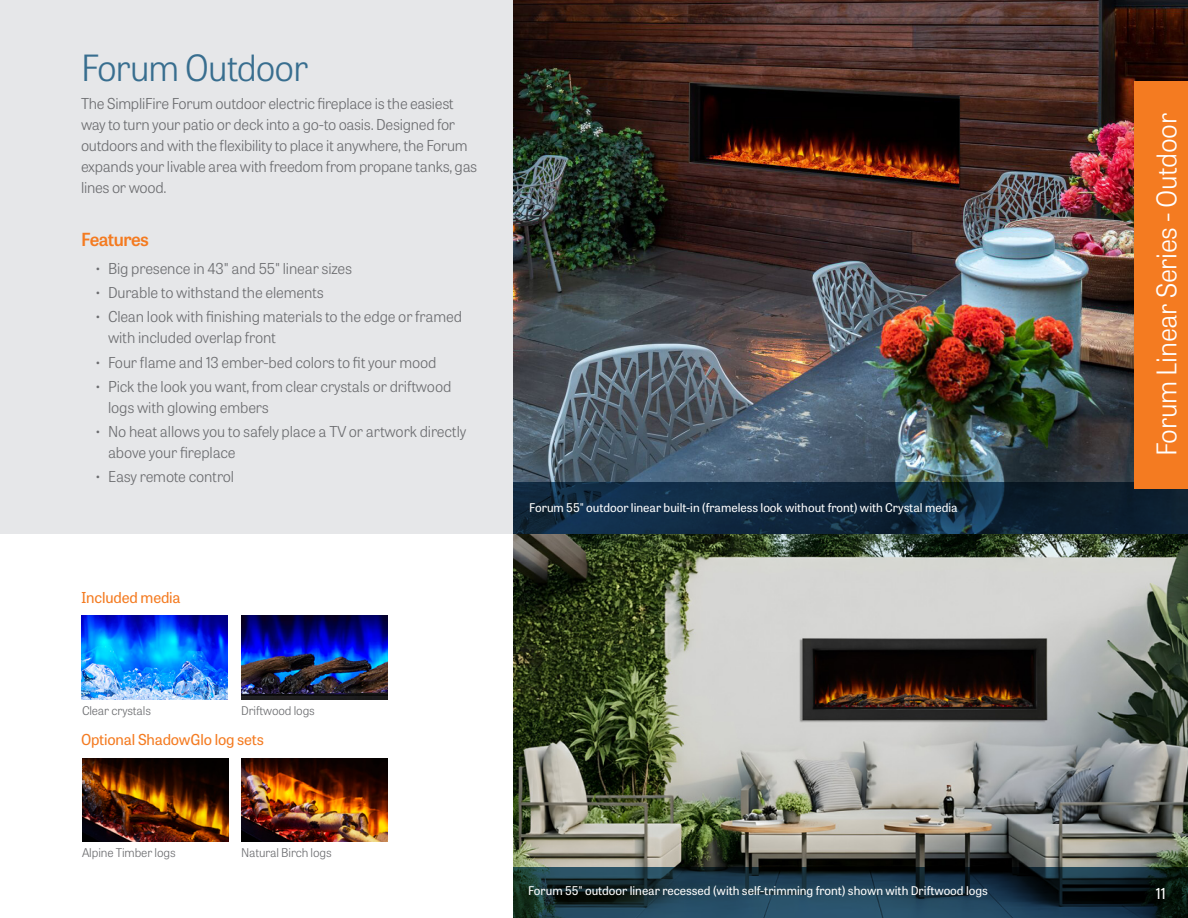
<style>
.page{position:relative;width:1188px;height:918px;background:#fff}
.page>*{position:absolute;margin:0;border:0;box-sizing:border-box;transform-origin:0 0}
.t1{font:300 36px "Tablet Gothic";letter-spacing:-.025em;color:#386e8f}
.t2{font:300 27px "Tablet Gothic";letter-spacing:-.01em;color:#fff}
.t3{font:600 18px "Tablet Gothic";letter-spacing:-.03em;color:#f47b21}
.t4{font:300 15px/21px "Tablet Gothic";letter-spacing:-.015em;color:#6c6d70}
.t5{font:15px "Tablet Gothic";letter-spacing:-.01em;color:#f47b21}
.t6{font:15px "Tablet Gothic";color:#fff}
.t7{font:12px "Tablet Gothic";color:#fff}
.t8{font:300 12px "Tablet Gothic";letter-spacing:-.01em;color:#6c6d70}
</style>
<div class="page">
<img style="left:513px;top:533px;width:675px;height:334px">
<img style="left:0;top:0;width:1188px;height:533px">
<svg style="left:513px;top:482px;width:675px;height:51px;background:#0f283d"></svg>
<div style="left:1134px;top:81px;width:54px;height:407px;background:#f47b21"></div>
<img style="left:241px;top:616px;width:146px;height:83px">
<img style="left:241px;top:758px;width:146px;height:83px">
<img style="left:82px;top:758px;width:146px;height:83px">
<svg style="left:513px;top:867px;width:675px;height:51px;background:#183341"></svg>
<img style="left:81px;top:616px;width:147px;height:83px">
<p class="t1" style="left:81px;top:44px;width:229px">Forum Outdoor</p>
<p class="t4" style="left:81px;top:92px;width:398px">The SimpliFire Forum outdoor electric fireplace is the easiest way to turn your patio or deck into a go-to oasis. Designed for outdoors and with the flexibility to place it anywhere, the Forum expands your livable area with freedom from propane tanks, gas lines or wood.</p>
<p class="t3" style="left:81px;top:227px;width:70px">Features</p>
<p class="t4" style="left:94px;top:257px;width:259px">• Big presence in 43" and 55" linear sizes</p>
<p class="t4" style="left:94px;top:282px;width:231px">• Durable to withstand the elements</p>
<p class="t4" style="left:108px;top:306px;width:355px;text-indent:-14px">• Clean look with finishing materials to the edge or framed with included overlap front</p>
<p class="t4" style="left:94px;top:351px;width:344px">• Four flame and 13 ember-bed colors to fit your mood</p>
<p class="t4" style="left:108px;top:375px;width:345px;text-indent:-14px">• Pick the look you want, from clear crystals or driftwood logs with glowing embers</p>
<p class="t4" style="left:108px;top:421px;width:360px;text-indent:-14px">• No heat allows you to safely place a TV or artwork directly above your fireplace</p>
<p class="t4" style="left:94px;top:466px;width:141px">• Easy remote control</p>
<p class="t5" style="left:81px;top:587px;width:101px">Included media</p>
<p class="t8" style="left:82px;top:702px;width:70px">Clear crystals</p>
<p class="t8" style="left:241px;top:702px;width:75px">Driftwood logs</p>
<p class="t5" style="left:81px;top:730px;width:184px">Optional ShadowGlo log sets</p>
<p class="t8" style="left:82px;top:845px;width:95px">Alpine Timber logs</p>
<p class="t8" style="left:241px;top:845px;width:92px">Natural Birch logs</p>
<p class="t7" style="left:529px;top:500px;width:430px">Forum 55" outdoor linear built-in (frameless look without front) with Crystal media</p>
<p class="t2" style="left:1148px;top:456px;width:345px;rotate:-90deg">Forum Linear Series - Outdoor</p>
<p class="t7" style="left:528px;top:882px;width:461px">Forum 55" outdoor linear recessed (with self-trimming front) shown with Driftwood logs</p>
<p class="t6" style="left:1156px;top:883px;width:12px">11</p>
</div>
